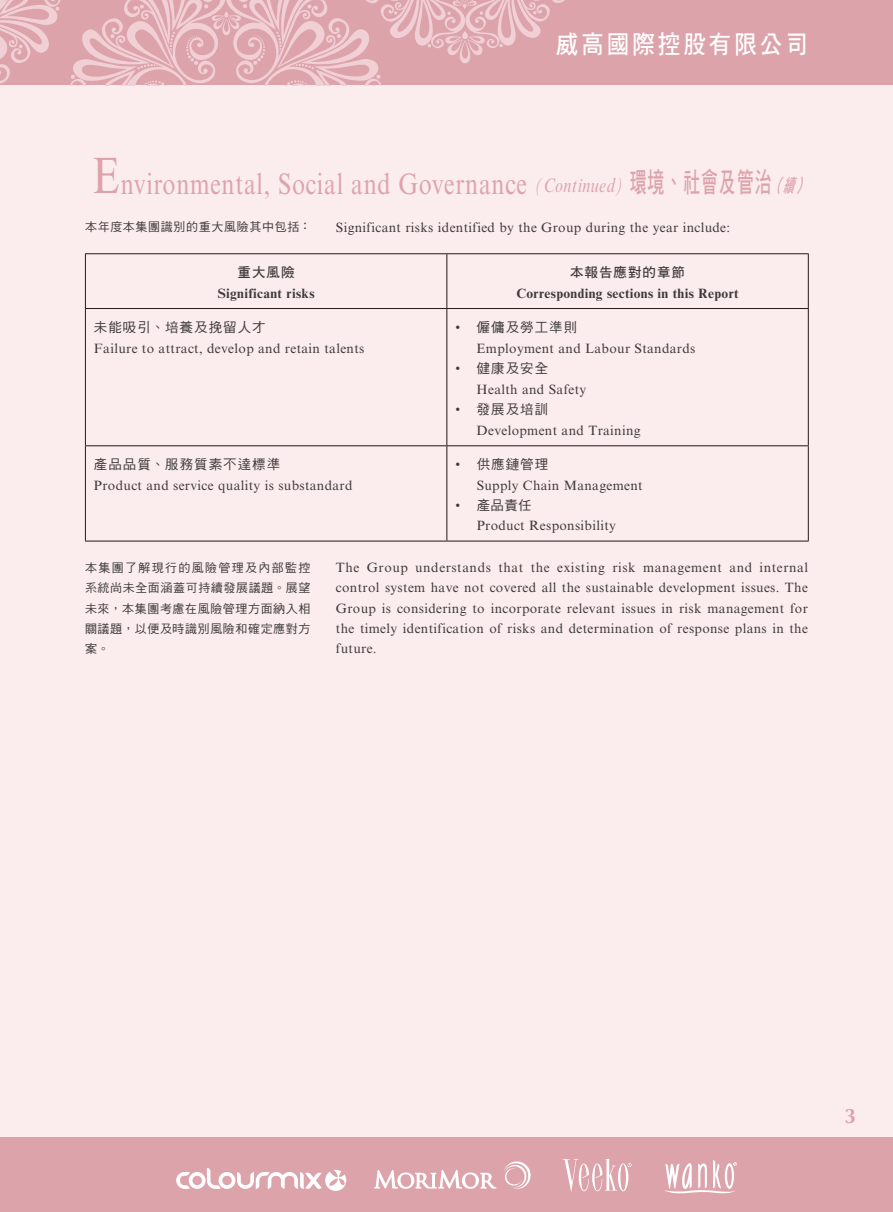
<style>
.page{position:relative;width:893px;height:1212px;background:#fbecee}
.page>*{position:absolute;margin:0;border:0;box-sizing:border-box;transform-origin:0 0}
.t1{font:29.7px "Times New Roman MT Std";letter-spacing:.03em;color:#dda3ab;scale:.8 1}
.t2{font:25.2px "DF Hei Std W7";letter-spacing:.135em;color:#fff;scale:.89 1}
.t3{font:700 21px "Optima LT Std";color:#dda3ab}
.t4{font:13.5px/20.2px "Times New Roman MT Std";letter-spacing:.025em;color:#3f3b3a;text-align:justify}
.t5{font:13.5px "DF Hei Std W5";letter-spacing:.075em;color:#3f3b3a}
.t6{font:700 13.5px "Times New Roman MT Std";letter-spacing:.025em;color:#3f3b3a}
.t7{font:13.5px "DF Hei Std W7";letter-spacing:.075em;color:#3f3b3a}
.t8{font:12px/20.2px "DF Hei Std W5";letter-spacing:.05em;color:#3f3b3a;text-align:justify}
.s1{font-size:51.15px}
.s2{font-style:italic;font-size:19.8px}
.s3{font-family:"DF Hei Std W7";font-size:28.2px}
.s4{font-family:"DF Hei Std W7";font-style:italic;font-size:18.75px}
.s5{font-family:"Times New Roman MT Std"}
</style>
<div class="page">
<div style="left:0;top:0;width:893px;height:85px;background:#dda3ab"></div>
<div style="left:0;top:1137px;width:893px;height:75px;background:#dda3ab"></div>
<svg style="left:664px;top:1160px;width:73px;height:34px"></svg>
<svg style="left:504px;top:1161px;width:27px;height:28px"></svg>
<svg style="left:374px;top:1170px;width:122px;height:19px"></svg>
<svg style="left:176px;top:1168px;width:170px;height:23px"></svg>
<svg style="left:563px;top:1159px;width:68px;height:33px"></svg>
<svg style="left:0;top:0;width:565px;height:85px"></svg>
<hr style="left:85px;top:253px;width:362px;height:1px;background:#231916">
<hr style="left:85px;top:254px;width:1px;height:54px;background:#231916">
<hr style="left:447px;top:253px;width:362px;height:1px;background:#231916">
<hr style="left:446px;top:254px;width:1px;height:54px;background:#231916">
<hr style="left:808px;top:254px;width:1px;height:54px;background:#231916">
<hr style="left:85px;top:308px;width:362px;height:1px;background:#231916">
<hr style="left:85px;top:309px;width:1px;height:136px;background:#231916">
<hr style="left:447px;top:308px;width:362px;height:1px;background:#231916">
<hr style="left:446px;top:309px;width:1px;height:136px;background:#231916">
<hr style="left:808px;top:309px;width:1px;height:136px;background:#231916">
<hr style="left:85px;top:445px;width:362px;height:1px;background:#231916">
<hr style="left:85px;top:446px;width:1px;height:95px;background:#231916">
<hr style="left:447px;top:445px;width:362px;height:1px;background:#231916">
<hr style="left:446px;top:446px;width:1px;height:95px;background:#231916">
<hr style="left:808px;top:446px;width:1px;height:95px;background:#231916">
<hr style="left:85px;top:541px;width:362px;height:1px;background:#231916">
<hr style="left:447px;top:541px;width:362px;height:1px;background:#231916">
<h2 class="t2" style="left:556px;top:31px;width:285px">威高國際控股有限公司</h2>
<h1 class="t1" style="left:92px;top:166px;width:900px"><span class="s1">E</span>nvironmental, Social and Governance <span class="s2">(Continued)</span> <span class="s3">環境、社會及管治</span><span class="s4">（續）</span></h1>
<p class="t8" style="left:85px;top:217px;width:228px">本年度本集團識別的重大風險其中包括：</p>
<p class="t7" style="left:238px;top:265px;width:59px">重大風險</p>
<p class="t6" style="left:218px;top:285px;width:98px">Significant risks</p>
<p class="t4" style="left:336px;top:218px;width:396px">Significant risks identified by the Group during the year include:</p>
<p class="t7" style="left:570px;top:265px;width:117px">本報告應對的章節</p>
<p class="t6" style="left:516px;top:285px;width:224px">Corresponding sections in this Report</p>
<p class="t5" style="left:94px;top:320px;width:173px">未能吸引、培養及挽留人才</p>
<p class="t4" style="left:94px;top:338px;width:272px">Failure to attract, develop and retain talents</p>
<p class="t5" style="left:94px;top:457px;width:188px">產品品質、服務質素不達標準</p>
<p class="t4" style="left:94px;top:475px;width:260px">Product and service quality is substandard</p>
<p class="t5" style="left:455px;top:320px;width:123px"><span class="s5">•</span> 僱傭及勞工準則</p>
<p class="t4" style="left:477px;top:338px;width:220px">Employment and Labour Standards</p>
<p class="t5" style="left:455px;top:361px;width:94px"><span class="s5">•</span> 健康及安全</p>
<p class="t4" style="left:477px;top:379px;width:111px">Health and Safety</p>
<p class="t5" style="left:455px;top:402px;width:94px"><span class="s5">•</span> 發展及培訓</p>
<p class="t4" style="left:477px;top:420px;width:165px">Development and Training</p>
<p class="t5" style="left:455px;top:457px;width:94px"><span class="s5">•</span> 供應鏈管理</p>
<p class="t4" style="left:477px;top:475px;width:168px">Supply Chain Management</p>
<p class="t5" style="left:455px;top:498px;width:78px"><span class="s5">•</span> 產品責任</p>
<p class="t4" style="left:477px;top:516px;width:141px">Product Responsibility</p>
<p class="t8" style="left:85px;top:557px;width:227px">本集團了解現行的風險管理及內部監控系統尚未全面涵蓋可持續發展議題。展望未來，本集團考慮在風險管理方面納入相關議題，以便及時識別風險和確定應對方案。</p>
<p class="t4" style="left:336px;top:557px;width:474px">The Group understands that the existing risk management and internal control system have not covered all the sustainable development issues. The Group is considering to incorporate relevant issues in risk management for the timely identification of risks and determination of response plans in the future.</p>
<h3 class="t3" style="left:845px;top:1104px;width:13px">3</h3>
</div>
